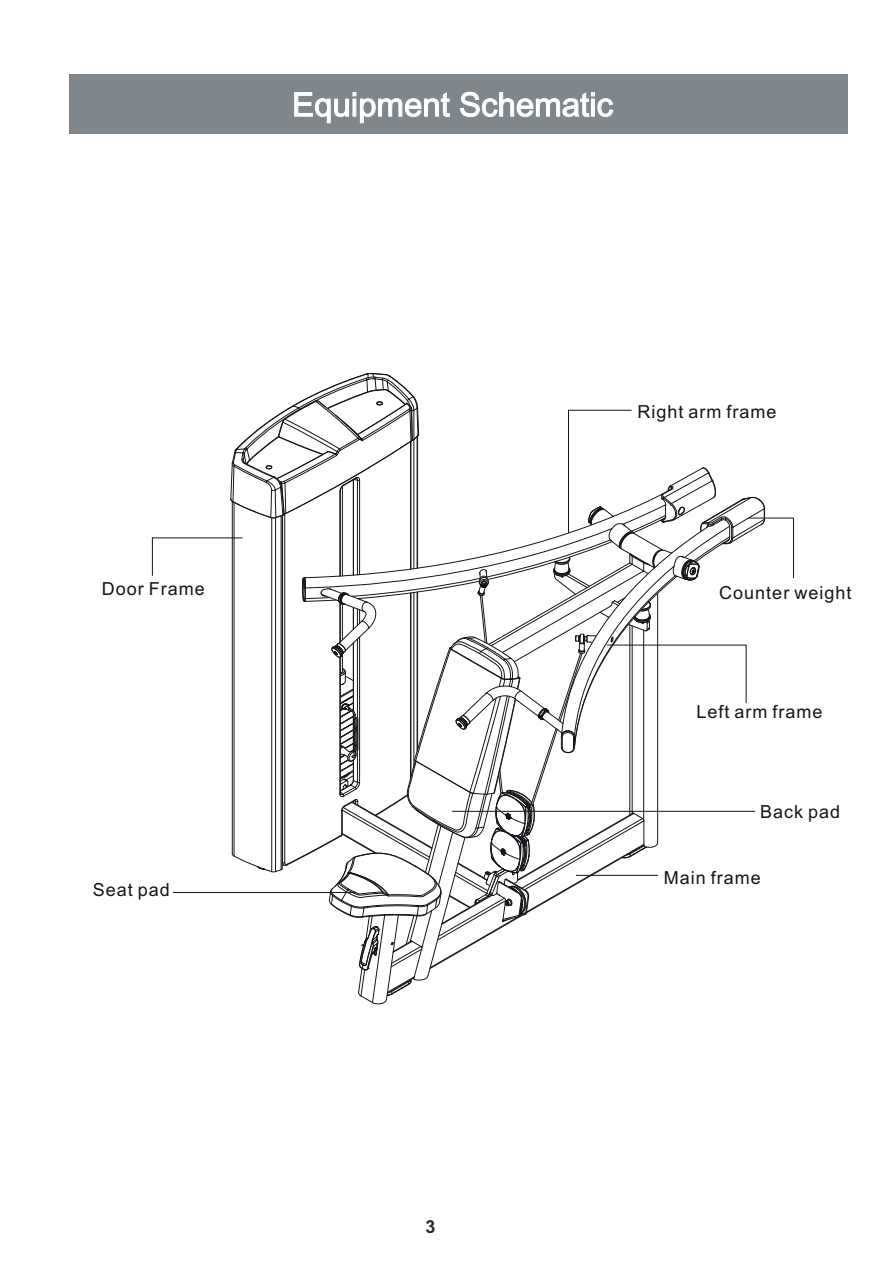
<style>
.page{position:relative;width:893px;height:1263px;background:#fff}
.page>*{position:absolute;margin:0;border:0;box-sizing:border-box;transform-origin:0 0}
.t1{font:33px "Arial Unicode MS";color:#fff}
.t2{font:18px "Arial";letter-spacing:.055em;color:#171419}
.t3{font:700 18px "Arial";color:#22282c}
</style>
<div class="page">
<div style="left:69px;top:74px;width:779px;height:60px;background:#80878c"></div>
<svg style="left:294px;top:92px;width:156px;height:32px"></svg>
<svg style="left:460px;top:91px;width:154px;height:26px"></svg>
<svg style="left:152px;top:372px;width:642px;height:633px"></svg>
<h1 class="t1" style="left:292px;top:92px;width:322px">Equipment Schematic</h1>
<p class="t2" style="left:102px;top:582px;width:105px">Door Frame</p>
<p class="t2" style="left:93px;top:883px;width:79px">Seat pad</p>
<p class="t2" style="left:637px;top:405px;width:141px">Right arm frame</p>
<p class="t2" style="left:719px;top:586px;width:134px">Counter weight</p>
<p class="t2" style="left:696px;top:705px;width:128px">Left arm frame</p>
<p class="t2" style="left:760px;top:805px;width:82px">Back pad</p>
<p class="t2" style="left:664px;top:871px;width:99px">Main frame</p>
<p class="t3" style="left:425px;top:1217px;width:12px">3</p>
</div>
